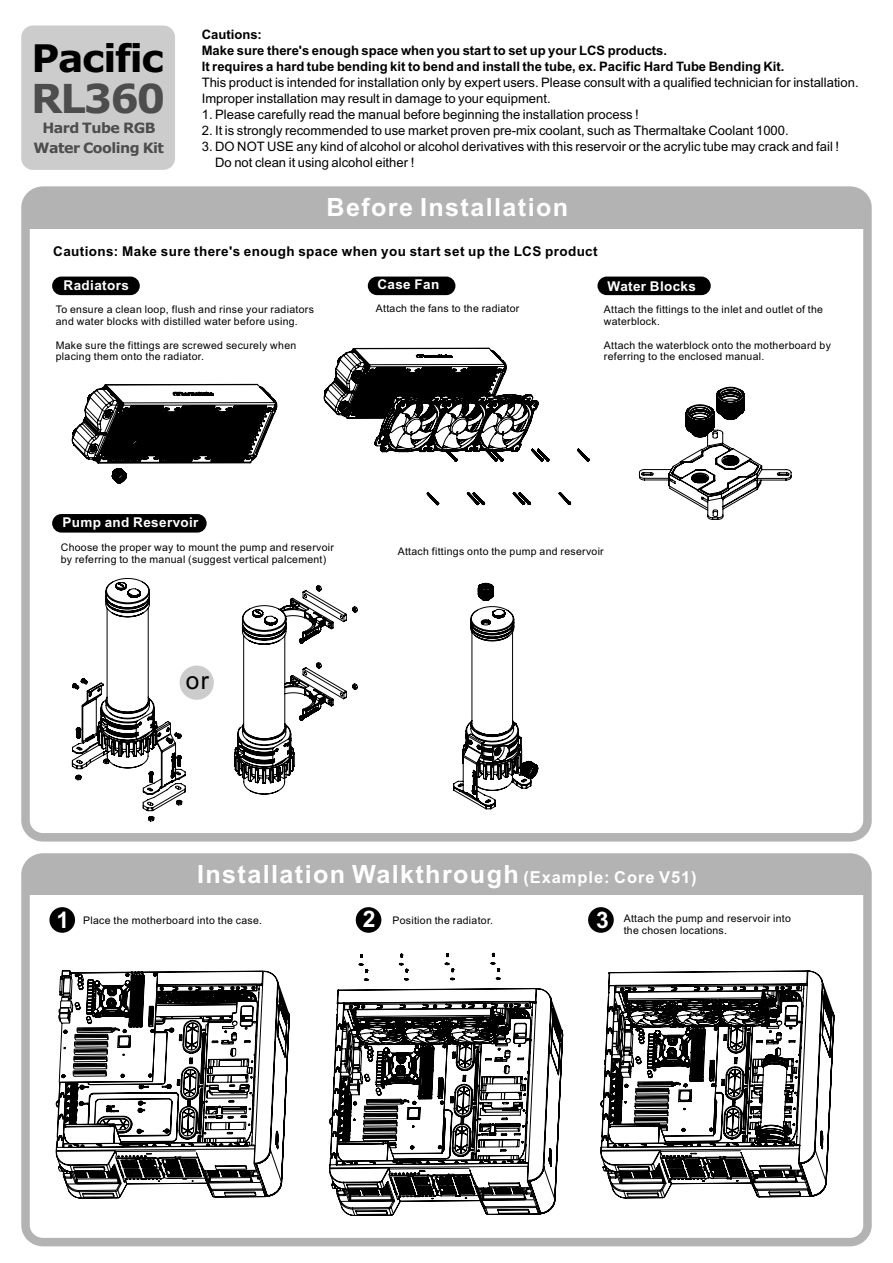
<style>
.page{position:relative;width:893px;height:1263px;background:#fff}
.page>*{position:absolute;margin:0;border:0;box-sizing:border-box;transform-origin:0 0}
.t1{font:700 40.05px "Verdana";letter-spacing:-.05em;color:#4d4d4d}
.t2{font:700 38.1px "Verdana";letter-spacing:-.035em;color:#000}
.t3{font:700 25.2px "Arial";letter-spacing:.055em;color:#fff}
.t4{font:24.45px "Arial";color:#000}
.t5{font:700 22.8px "Arial";color:#fff}
.t6{font:700 14.25px "Verdana";letter-spacing:-.035em;color:#4d4d4d}
.t7{font:700 13.5px "Arial";letter-spacing:.03em;color:#000}
.t8{font:700 13.5px "Arial";letter-spacing:.03em;color:#fff}
.t9{font:13.05px/16px "Arial";color:#000}
.t10{font:700 13.05px/16px "Arial";color:#000}
.t11{font:10.5px/11.7px "Arial";letter-spacing:.03em;color:#000}
.s1{font-size:16.5px}
</style>
<div class="page">
<div style="left:180px;top:665px;width:34px;height:35px;background:#ccc;border-radius:50%"></div>
<div style="left:588px;top:907px;width:26px;height:26px;background:#000;border-radius:50%"></div>
<div style="left:356px;top:907px;width:25px;height:26px;background:#000;border-radius:50%"></div>
<div style="left:21px;top:26px;width:154px;height:144px;background:#ccc;border-radius:12px"></div>
<div style="left:26px;top:191px;width:841px;height:37px;background:#b3b3b3"></div>
<div style="left:21px;top:186px;width:851px;height:655px;border:9px solid #b3b3b3;border-radius:17px"></div>
<div style="left:52px;top:277px;width:88px;height:18px;background:#000;border-radius:9px"></div>
<div style="left:368px;top:277px;width:87px;height:18px;background:#000;border-radius:9px"></div>
<div style="left:597px;top:277px;width:114px;height:18px;background:#000;border-radius:9px"></div>
<div style="left:52px;top:514px;width:155px;height:19px;background:#000;border-radius:9px"></div>
<svg style="left:72px;top:578px;width:114px;height:243px"></svg>
<svg style="left:234px;top:585px;width:124px;height:209px"></svg>
<div style="left:26px;top:857px;width:841px;height:38px;background:#b3b3b3"></div>
<div style="left:21px;top:853px;width:851px;height:393px;border:9px solid #b3b3b3;border-radius:17px"></div>
<div style="left:49px;top:907px;width:26px;height:26px;background:#000;border-radius:50%"></div>
<svg style="left:453px;top:583px;width:85px;height:226px"></svg>
<svg style="left:639px;top:387px;width:152px;height:133px"></svg>
<svg style="left:324px;top:348px;width:265px;height:157px"></svg>
<svg style="left:72px;top:384px;width:205px;height:99px"></svg>
<svg style="left:349px;top:988px;width:214px;height:228px"></svg>
<svg style="left:329px;top:988px;width:210px;height:227px"></svg>
<svg style="left:359px;top:953px;width:141px;height:28px"></svg>
<svg style="left:601px;top:971px;width:199px;height:227px"></svg>
<svg style="left:697px;top:970px;width:137px;height:227px"></svg>
<svg style="left:56px;top:971px;width:234px;height:227px"></svg>
<h2 class="t2" style="left:31px;top:43px;width:134px">Pacific</h2>
<h1 class="t1" style="left:31px;top:82px;width:135px">RL360</h1>
<h3 class="t6" style="left:42px;top:122px;width:115px">Hard Tube RGB</h3>
<h3 class="t6" style="left:33px;top:142px;width:132px">Water Cooling Kit</h3>
<p class="t10" style="left:202px;top:27px;width:584px">Cautions:<br>Make sure there's enough space when you start to set up your LCS products.<br>It requires a hard tube bending kit to bend and install the tube, ex. Pacific Hard Tube Bending Kit.</p>
<p class="t9" style="left:202px;top:76px;width:658px">This product is intended for installation only by expert users. Please consult with a qualified technician for installation.<br>Improper installation may result in damage to your equipment.</p>
<p class="t9" style="left:202px;top:108px;width:439px">1. Please carefully read the manual before beginning the installation process !</p>
<p class="t9" style="left:202px;top:124px;width:588px">2. It is strongly recommended to use market proven pre-mix coolant, such as Thermaltake Coolant 1000.</p>
<p class="t9" style="left:215px;top:140px;width:625px;text-indent:-13px">3. DO NOT USE any kind of alcohol or alcohol derivatives with this reservoir or the acrylic tube may crack and fail !<br>Do not clean it using alcohol either !</p>
<h3 class="t3" style="left:326px;top:197px;width:243px">Before Installation</h3>
<p class="t7" style="left:53px;top:246px;width:546px">Cautions: Make sure there's enough space when you start set up the LCS product</p>
<p class="t8" style="left:64px;top:280px;width:67px">Radiators</p>
<p class="t8" style="left:377px;top:279px;width:63px">Case Fan</p>
<p class="t8" style="left:608px;top:281px;width:90px">Water Blocks</p>
<p class="t11" style="left:56px;top:305px;width:260px">To ensure a clean loop, flush and rinse your radiators and water blocks with distilled water before using.</p>
<p class="t11" style="left:56px;top:340px;width:242px">Make sure the fittings are screwed securely when placing them onto the radiator.</p>
<p class="t8" style="left:62px;top:517px;width:138px">Pump and Reservoir</p>
<p class="t11" style="left:376px;top:303px;width:145px">Attach the fans to the radiator</p>
<p class="t11" style="left:604px;top:305px;width:221px">Attach the fittings to the inlet and outlet of the waterblock.</p>
<p class="t11" style="left:604px;top:340px;width:229px">Attach the waterblock onto the motherboard by referring to the enclosed manual.</p>
<p class="t11" style="left:61px;top:543px;width:275px">Choose the proper way to mount the pump and reservoir by referring to the manual (suggest vertical palcement)</p>
<p class="t11" style="left:398px;top:546px;width:208px">Attach fittings onto the pump and reservoir</p>
<h3 class="t4" style="left:186px;top:671px;width:25px">or</h3>
<h3 class="t5" style="left:56px;top:911px;width:14px">1</h3>
<h3 class="t3" style="left:197px;top:864px;width:501px">Installation Walkthrough <span class="s1">(Example: Core V51)</span></h3>
<p class="t11" style="left:83px;top:915px;width:180px">Place the motherboard into the case.</p>
<p class="t11" style="left:392px;top:915px;width:102px">Position the radiator.</p>
<p class="t11" style="left:624px;top:913px;width:169px">Attach the pump and reservoir into</p>
<h3 class="t5" style="left:363px;top:911px;width:14px">2</h3>
<h3 class="t5" style="left:596px;top:911px;width:14px">3</h3>
<p class="t11" style="left:624px;top:925px;width:105px">the chosen locations.</p>
</div>
